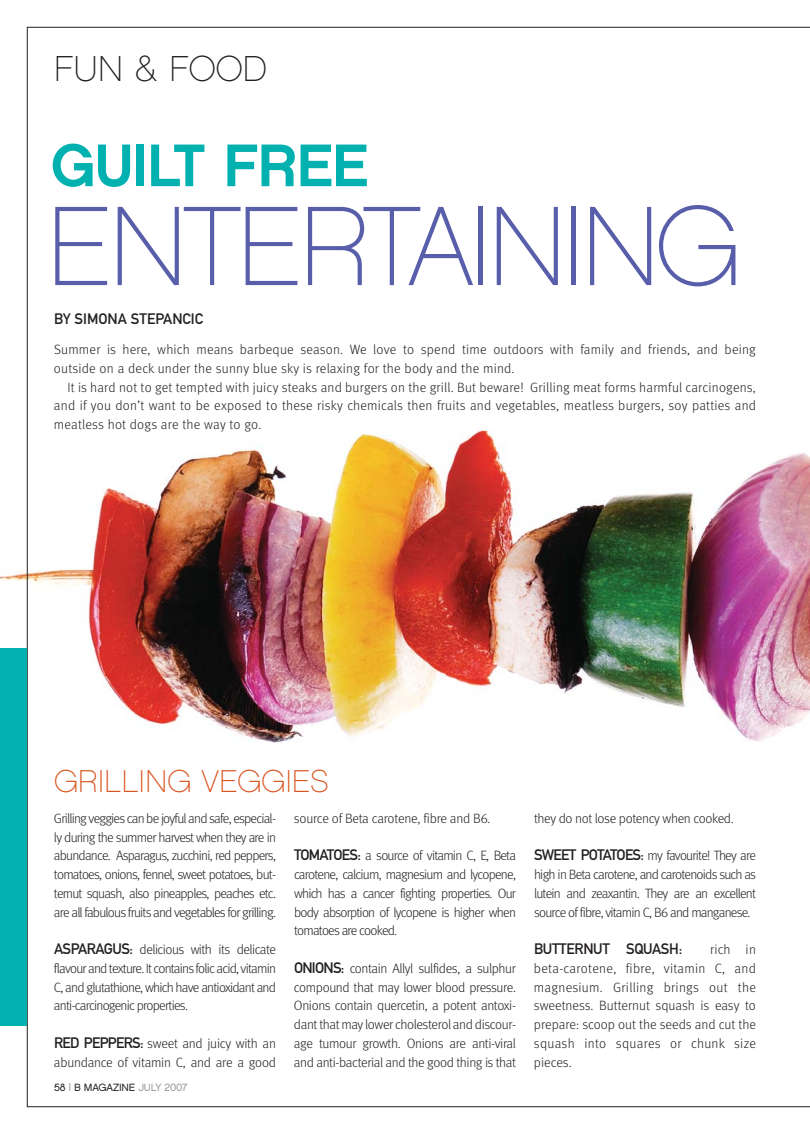
<style>
.page{position:relative;width:810px;height:1134px;background:#fff}
.page>*{position:absolute;margin:0;border:0;box-sizing:border-box;transform-origin:0 0}
.t1{font:112.65px "Chalet Paris Nineteen Eighty";letter-spacing:-.045em;color:#585eaa}
.t2{font:60px "Chalet New York Nineteen Eighty";letter-spacing:-.02em;color:#00b1b0}
.t3{font:36px "Chalet Paris Nineteen Sixty";color:#231f20}
.t4{font:31.5px "Chalet Paris Nineteen Sixty";color:#d9541e}
.t5{font:15px "DIN Mittelschrift";color:#231f20}
.t6{font:15px "DIN Mittelschrift";letter-spacing:-.02em;color:#231f20}
.t7{font:300 13.5px/18.8px "Meta";letter-spacing:-.015em;color:#231f20;text-align:justify}
.t8{font:300 13.5px/18.8px "Meta";letter-spacing:.015em;color:#231f20}
.t9{font:10.5px "Chalet London Nineteen Sixty";letter-spacing:-.02em;color:#231f20}
.s1{font-family:"DIN Mittelschrift";font-weight:400;font-size:15px}
.s2{font-family:"Chalet London Nineteen Seventy"}
.s3{font-family:"Chalet London Nineteen Seventy";color:#939598}
.s4{color:#939598}
</style>
<div class="page">
<img style="left:27px;top:27px;width:783px;height:1080px">
<div style="left:0;top:648px;width:27px;height:378px;background:#00b1b0"></div>
<h3 class="t3" style="left:54px;top:54px;width:215px">FUN &amp; FOOD</h3>
<h2 class="t2" style="left:51px;top:145px;width:319px">GUILT FREE</h2>
<h1 class="t1" style="left:46px;top:194px;width:697px">ENTERTAINING</h1>
<p class="t5" style="left:54px;top:313px;width:151px">BY SIMONA STEPANCIC</p>
<p class="t8" style="left:54px;top:341px;width:704px">Summer is here, which means barbeque season. We love to spend time outdoors with family and friends, and being outside on a deck under the sunny blue sky is relaxing for the body and the mind.</p>
<p class="t7" style="left:54px;top:379px;width:704px;text-indent:14px">It is hard not to get tempted with juicy steaks and burgers on the grill. But beware! Grilling meat forms harmful carcinogens, and if you don’t want to be exposed to these risky chemicals then fruits and vegetables, meatless burgers, soy patties and meatless hot dogs are the way to go.</p>
<h3 class="t4" style="left:54px;top:769px;width:277px">GRILLING VEGGIES</h3>
<p class="t7" style="left:54px;top:810px;width:224px">Grilling veggies can be joyful and safe, especial&shy;ly during the summer harvest when they are in abundance. Asparagus, zucchini, red peppers, tomatoes, onions, fennel, sweet potatoes, but&shy;ternut squash, also pineapples, peaches etc. are all fabulous fruits and vegetables for grilling.</p>
<p class="t7" style="left:54px;top:941px;width:224px"><span class="s1">ASPARAGUS:</span> delicious with its delicate flavour and texture. Itcontainsfolicacid, vitamin C, and glutathione, which have antioxidant and anti-carcinogenic properties.</p>
<p class="t7" style="left:54px;top:1035px;width:224px"><span class="s1">RED PEPPERS:</span> sweet and juicy with an abundance of vitamin C, and are a good</p>
<p class="t9" style="left:54px;top:1083px;width:135px"><span class="s2">58</span> <span class="s3">|</span> B MAGAZINE <span class="s4">JULY 2007</span></p>
<p class="t7" style="left:294px;top:810px;width:198px">source of Beta carotene, fibre and B6.</p>
<p class="t7" style="left:294px;top:848px;width:224px"><span class="s1">TOMATOES:</span> a source of vitamin C, E, Beta carotene, calcium, magnesium and lycopene, which has a cancer fighting properties. Our body absorption of lycopene is higher when tomatoes are cooked.</p>
<p class="t7" style="left:294px;top:960px;width:224px"><span class="s1">ONIONS:</span> contain Allyl sulfides, a sulphur compound that may lower blood pressure.<br>Onions contain quercetin, a potent antoxi&shy;dant that may lower cholesterol and discour&shy;age tumour growth. Onions are anti-viral and anti-bacterial and the good thing is that</p>
<p class="t7" style="left:534px;top:810px;width:201px">they do not lose potency when cooked.</p>
<p class="t7" style="left:534px;top:848px;width:224px"><span class="s1">SWEET POTATOES:</span> my favourite! They are high in Beta carotene, and carotenoids such as lutein and zeaxantin. They are an excellent source of fibre, vitamin C, B6 and manganese.</p>
<p class="t6" style="left:534px;top:943px;width:150px">BUTTERNUT SQUASH:</p>
<p class="t7" style="left:534px;top:941px;width:224px;text-indent:176px">rich in beta-carotene, fibre, vitamin C, and magnesium. Grilling brings out the sweetness. Butternut squash is easy to prepare: scoop out the seeds and cut the squash into squares or chunk size pieces.</p>
</div>
